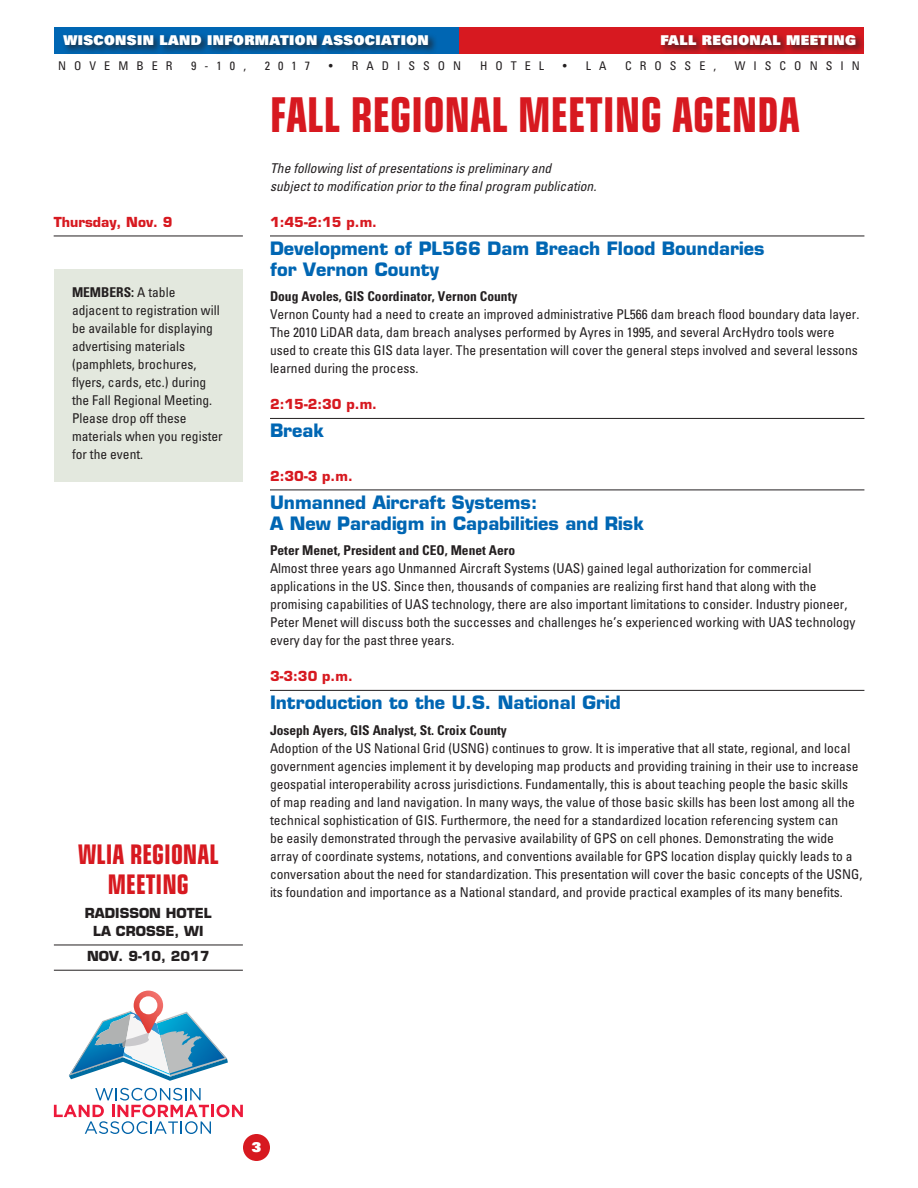
<style>
.page{position:relative;width:918px;height:1188px;background:#fff}
.page>*{position:absolute;margin:0;border:0;box-sizing:border-box;transform-origin:0 0}
.t1{font:700 condensed 48px "Eurostile";color:#d71920;scale:.85 1}
.t2{font:700 condensed 27px/30px "Eurostile";color:#d71920;text-align:center;scale:.85 1}
.t3{font:700 18px/21px "Eurostile";color:#0066b3}
.t4{font:condensed 13.5px/18px "Univers";color:#231f20}
.t5{font:700 condensed 13.5px "Univers";color:#231f20}
.t6{font:italic condensed 13.5px/18px "Univers";color:#231f20}
.t7{font:700 13.5px "Eurostile";color:#d71920}
.t8{font:900 13.5px "Univers";letter-spacing:.03em;color:#fff}
.t9{font:700 13.5px/18px "Eurostile";color:#231f20;text-align:center}
.t10{font:condensed 12px "Univers";letter-spacing:.67em;color:#231f20}
.s1{font-weight:700}
</style>
<div class="page">
<div style="left:54px;top:27px;width:405px;height:27px;background:#0066b3"></div>
<div style="left:459px;top:27px;width:405px;height:27px;background:#d71920"></div>
<div style="left:243px;top:1134px;width:27px;height:27px;background:#d71920;border-radius:50%"></div>
<div style="left:61px;top:33px;width:377px;height:22px;background:#231f20;opacity:.75"></div>
<div style="left:659px;top:33px;width:206px;height:22px;background:#231f20;opacity:.75"></div>
<hr style="left:270px;top:236px;width:594px;height:1px;background:#231f20">
<hr style="left:270px;top:418px;width:594px;height:1px;background:#231f20">
<hr style="left:270px;top:490px;width:594px;height:1px;background:#231f20">
<hr style="left:270px;top:690px;width:594px;height:1px;background:#231f20">
<hr style="left:54px;top:945px;width:189px;height:1px;background:#231f20">
<hr style="left:54px;top:970px;width:189px;height:1px;background:#231f20">
<svg style="left:69px;top:991px;width:159px;height:90px"></svg>
<svg style="left:54px;top:1088px;width:189px;height:46px"></svg>
<hr style="left:54px;top:236px;width:189px;height:1px;background:#231f20">
<div style="left:54px;top:269px;width:189px;height:212px;background:#e3e8de"></div>
<p class="t8" style="left:63px;top:31px;width:367px">WISCONSIN LAND INFORMATION ASSOCIATION</p>
<p class="t8" style="left:660px;top:31px;width:197px">FALL REGIONAL MEETING</p>
<p class="t10" style="left:58px;top:58px;width:116px">NOVEMBER</p>
<p class="t10" style="left:191px;top:58px;width:56px">9-10,</p>
<p class="t10" style="left:265px;top:58px;width:47px">2017</p>
<p class="t10" style="left:329px;top:58px;width:134px">• RADISSON</p>
<p class="t10" style="left:480px;top:58px;width:66px">HOTEL</p>
<p class="t10" style="left:563px;top:58px;width:45px">• L A</p>
<p class="t10" style="left:625px;top:58px;width:92px">CROSSE,</p>
<p class="t10" style="left:735px;top:58px;width:127px">WISCONSIN</p>
<p class="t7" style="left:54px;top:213px;width:121px">Thursday, Nov. 9</p>
<p class="t4" style="left:72px;top:283px;width:152px"><span class="s1">MEMBERS:</span> A table adjacent to registration will be available for displaying advertising materials (pamphlets, brochures, flyers, cards, etc.) during the Fall Regional Meeting.<br>Please drop off these materials when you register for the event.</p>
<h2 class="t2" style="left:78px;top:839px;width:167px">WLIA REGIONAL<br>MEETING</h2>
<p class="t9" style="left:85px;top:904px;width:128px">RADISSON HOTEL<br>LA CROSSE, WI</p>
<p class="t9" style="left:87px;top:947px;width:124px">NOV. 9-10, 2017</p>
<h1 class="t1" style="left:270px;top:85px;width:625px">FALL REGIONAL MEETING AGENDA</h1>
<p class="t6" style="left:270px;top:159px;width:328px">The following list of presentations is preliminary and<br>subject to modification prior to the final program publication.</p>
<p class="t7" style="left:270px;top:213px;width:109px">1:45-2:15 p.m.</p>
<h3 class="t3" style="left:270px;top:238px;width:496px">Development of PL566 Dam Breach Flood Boundaries for Vernon County</h3>
<p class="t5" style="left:270px;top:288px;width:249px">Doug Avoles, GIS Coordinator, Vernon County</p>
<p class="t4" style="left:270px;top:305px;width:591px">Vernon County had a need to create an improved administrative PL566 dam breach flood boundary data layer.<br>The 2010 LiDAR data, dam breach analyses performed by Ayres in 1995, and several ArcHydro tools were used to create this GIS data layer. The presentation will cover the general steps involved and several lessons learned during the process.</p>
<p class="t7" style="left:270px;top:396px;width:109px">2:15-2:30 p.m.</p>
<h3 class="t3" style="left:270px;top:420px;width:56px">Break</h3>
<p class="t7" style="left:270px;top:467px;width:84px">2:30-3 p.m.</p>
<h3 class="t3" style="left:270px;top:492px;width:376px">Unmanned Aircraft Systems:<br>A New Paradigm in Capabilities and Risk</h3>
<p class="t5" style="left:270px;top:542px;width:247px">Peter Menet, President and CEO, Menet Aero</p>
<p class="t4" style="left:270px;top:559px;width:587px">Almost three years ago Unmanned Aircraft Systems (UAS) gained legal authorization for commercial applications in the US. Since then, thousands of companies are realizing first hand that along with the promising capabilities of UAS technology, there are also important limitations to consider. Industry pioneer, Peter Menet will discuss both the successes and challenges he’s experienced working with UAS technology every day for the past three years.</p>
<p class="t7" style="left:270px;top:668px;width:84px">3-3:30 p.m.</p>
<h3 class="t3" style="left:270px;top:692px;width:352px">Introduction to the U.S. National Grid</h3>
<p class="t5" style="left:270px;top:722px;width:238px">Joseph Ayers, GIS Analyst, St. Croix County</p>
<p class="t4" style="left:270px;top:739px;width:594px">Adoption of the US National Grid (USNG) continues to grow. It is imperative that all state, regional, and local government agencies implement it by developing map products and providing training in their use to increase geospatial interoperability across jurisdictions. Fundamentally, this is about teaching people the basic skills<br>of map reading and land navigation. In many ways, the value of those basic skills has been lost among all the technical sophistication of GIS. Furthermore, the need for a standardized location referencing system can<br>be easily demonstrated through the pervasive availability of GPS on cell phones. Demonstrating the wide array of coordinate systems, notations, and conventions available for GPS location display quickly leads to a conversation about the need for standardization. This presentation will cover the basic concepts of the USNG, its foundation and importance as a National standard, and provide practical examples of its many benefits.</p>
<p class="t8" style="left:252px;top:1139px;width:11px">3</p>
</div>
